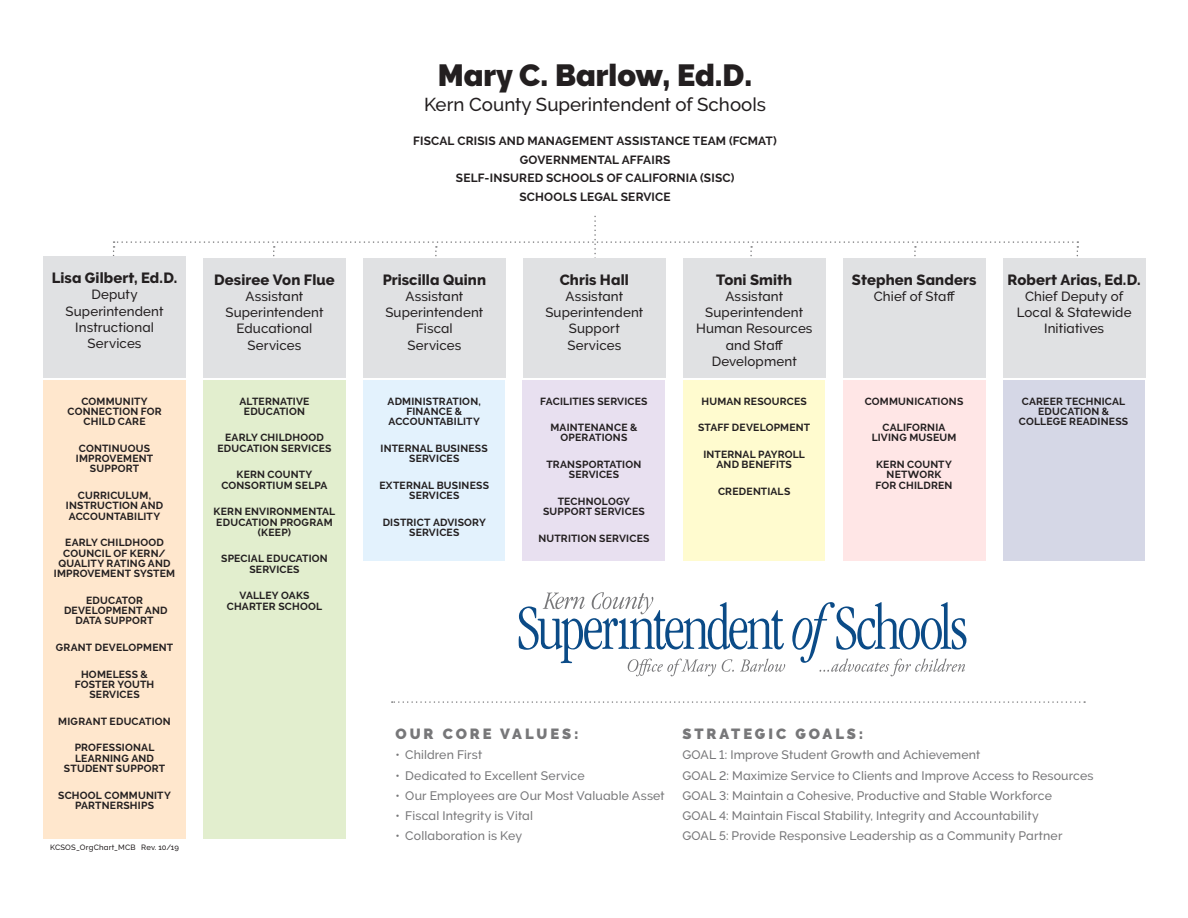
<style>
.page{position:relative;width:1188px;height:918px;background:#fff}
.page>*{position:absolute;margin:0;border:0;box-sizing:border-box;transform-origin:0 0}
.t1{font:900 30.6px "Raleway";color:#231f20}
.t2{font:500 18.6px "Raleway";color:#231f20}
.t3{font:800 14.7px "Raleway";letter-spacing:.005em;color:#231f20}
.t4{font:900 14.7px "Raleway";letter-spacing:.2em;color:#777779}
.t5{font:500 13.35px/16.2px "Raleway";letter-spacing:.01em;color:#231f20;text-align:center}
.t6{font:500 12.3px/20.2px "Raleway";letter-spacing:.01em;color:#777779}
.t7{font:700 11.85px/18.6px "Raleway";letter-spacing:.015em;color:#231f20;text-align:center}
.t8{font:700 10.35px/10.4px "Raleway";letter-spacing:.02em;color:#231f20;text-align:center}
.t9{font:500 7.65px "Raleway";letter-spacing:.02em;color:#231f20}
</style>
<div class="page">
<svg style="left:519px;top:592px;width:266px;height:84px"></svg>
<svg style="left:792px;top:602px;width:174px;height:74px"></svg>
<svg style="left:392px;top:701px;width:693px;height:2px"></svg>
<svg style="left:113px;top:215px;width:965px;height:99px"></svg>
<div style="left:203px;top:380px;width:142px;height:458px;background:#e2eece"></div>
<div style="left:363px;top:380px;width:142px;height:180px;background:#e3f2fd"></div>
<div style="left:523px;top:380px;width:142px;height:180px;background:#e8e0f0"></div>
<div style="left:683px;top:380px;width:142px;height:180px;background:#fffbcf"></div>
<div style="left:843px;top:380px;width:142px;height:180px;background:#ffe6e6"></div>
<div style="left:1003px;top:380px;width:141px;height:180px;background:#d5d7e6"></div>
<div style="left:44px;top:256px;width:142px;height:120px;background:#e0e1e3"></div>
<div style="left:203px;top:258px;width:142px;height:119px;background:#e0e1e3"></div>
<div style="left:363px;top:258px;width:142px;height:119px;background:#e0e1e3"></div>
<div style="left:523px;top:258px;width:142px;height:119px;background:#e0e1e3"></div>
<div style="left:683px;top:258px;width:142px;height:119px;background:#e0e1e3"></div>
<div style="left:843px;top:258px;width:142px;height:119px;background:#e0e1e3"></div>
<div style="left:1003px;top:258px;width:142px;height:119px;background:#e0e1e3"></div>
<div style="left:44px;top:380px;width:142px;height:458px;background:#ffe7cd"></div>
<h3 class="t3" style="left:52px;top:270px;width:127px">Lisa Gilbert, Ed.D.</h3>
<p class="t5" style="left:66px;top:287px;width:100px">Deputy<br>Superintendent<br>Instructional<br>Services</p>
<h3 class="t3" style="left:73px;top:271px;width:84px">Lisa Gilbert</h3>
<p class="t5" style="left:67px;top:321px;width:96px">of Instructional</p>
<h3 class="t3" style="left:214px;top:271px;width:122px">Desiree Von Flue</h3>
<p class="t5" style="left:225px;top:288px;width:100px">Assistant<br>Superintendent<br>Educational<br>Services</p>
<p class="t8" style="left:67px;top:396px;width:96px">COMMUNITY<br>CONNECTION FOR<br>CHILD CARE</p>
<p class="t8" style="left:76px;top:443px;width:79px">CONTINUOUS<br>IMPROVEMENT<br>SUPPORT</p>
<p class="t8" style="left:66px;top:490px;width:99px">CURRICULUM,<br>INSTRUCTION AND<br>ACCOUNTABILITY</p>
<p class="t8" style="left:54px;top:537px;width:123px">EARLY CHILDHOOD<br>COUNCIL OF KERN/<br>QUALITY RATING AND<br>IMPROVEMENT SYSTEM</p>
<p class="t8" style="left:64px;top:595px;width:105px">EDUCATOR<br>DEVELOPMENT AND<br>DATA SUPPORT</p>
<p class="t8" style="left:56px;top:642px;width:119px">GRANT DEVELOPMENT</p>
<p class="t8" style="left:75px;top:669px;width:81px">HOMELESS &amp;<br>FOSTER YOUTH<br>SERVICES</p>
<p class="t8" style="left:58px;top:716px;width:114px">MIGRANT EDUCATION</p>
<p class="t8" style="left:64px;top:743px;width:103px">PROFESSIONAL<br>LEARNING AND<br>STUDENT SUPPORT</p>
<p class="t8" style="left:58px;top:790px;width:114px">SCHOOL COMMUNITY<br>PARTNERSHIPS</p>
<p class="t8" style="left:240px;top:396px;width:71px">ALTERNATIVE<br>EDUCATION</p>
<p class="t8" style="left:217px;top:433px;width:116px">EARLY CHILDHOOD<br>EDUCATION SERVICES</p>
<p class="t8" style="left:221px;top:470px;width:108px">KERN COUNTY<br>CONSORTIUM SELPA</p>
<p class="t8" style="left:214px;top:506px;width:123px">KERN ENVIRONMENTAL<br>EDUCATION PROGRAM (KEEP)</p>
<p class="t8" style="left:221px;top:554px;width:108px">SPECIAL EDUCATION<br>SERVICES</p>
<p class="t8" style="left:227px;top:591px;width:97px">VALLEY OAKS<br>CHARTER SCHOOL</p>
<p class="t9" style="left:50px;top:842px;width:130px">KCSOS_OrgChart_MCB Rev. 10/19</p>
<h1 class="t1" style="left:438px;top:57px;width:316px">Mary C. Barlow, Ed.D.</h1>
<h2 class="t2" style="left:424px;top:94px;width:343px">Kern County Superintendent of Schools</h2>
<p class="t7" style="left:413px;top:132px;width:365px">FISCAL CRISIS AND MANAGEMENT ASSISTANCE TEAM (FCMAT)<br>GOVERNMENTAL AFFAIRS<br>SELF-INSURED SCHOOLS OF CALIFORNIA (SISC)<br>SCHOOLS LEGAL SERVICE</p>
<h3 class="t3" style="left:383px;top:271px;width:105px">Priscilla Quinn</h3>
<p class="t5" style="left:385px;top:288px;width:100px">Assistant<br>Superintendent<br>Fiscal<br>Services</p>
<p class="t8" style="left:388px;top:396px;width:95px">ADMINISTRATION,<br>FINANCE &amp;<br>ACCOUNTABILITY</p>
<p class="t8" style="left:381px;top:443px;width:109px">INTERNAL BUSINESS<br>SERVICES</p>
<p class="t8" style="left:379px;top:480px;width:111px">EXTERNAL BUSINESS<br>SERVICES</p>
<p class="t8" style="left:383px;top:517px;width:105px">DISTRICT ADVISORY<br>SERVICES</p>
<h3 class="t3" style="left:560px;top:271px;width:71px">Chris Hall</h3>
<p class="t5" style="left:545px;top:288px;width:100px">Assistant<br>Superintendent<br>Support<br>Services</p>
<p class="t8" style="left:540px;top:396px;width:109px">FACILITIES SERVICES</p>
<p class="t8" style="left:551px;top:422px;width:88px">MAINTENANCE &amp;<br>OPERATIONS</p>
<p class="t8" style="left:546px;top:459px;width:96px">TRANSPORTATION<br>SERVICES</p>
<p class="t8" style="left:543px;top:496px;width:103px">TECHNOLOGY<br>SUPPORT SERVICES</p>
<p class="t8" style="left:538px;top:533px;width:113px">NUTRITION SERVICES</p>
<h3 class="t3" style="left:716px;top:271px;width:77px">Toni Smith</h3>
<p class="t5" style="left:696px;top:288px;width:118px">Assistant<br>Superintendent<br>Human Resources and Staff<br>Development</p>
<p class="t8" style="left:701px;top:396px;width:107px">HUMAN RESOURCES</p>
<p class="t8" style="left:698px;top:422px;width:114px">STAFF DEVELOPMENT</p>
<p class="t8" style="left:703px;top:449px;width:103px">INTERNAL PAYROLL<br>AND BENEFITS</p>
<p class="t8" style="left:718px;top:486px;width:74px">CREDENTIALS</p>
<h3 class="t3" style="left:852px;top:271px;width:126px">Stephen Sanders</h3>
<p class="t5" style="left:874px;top:288px;width:83px">Chief of Staff</p>
<p class="t8" style="left:865px;top:396px;width:100px">COMMUNICATIONS</p>
<p class="t8" style="left:872px;top:422px;width:86px">CALIFORNIA<br>LIVING MUSEUM</p>
<p class="t8" style="left:876px;top:459px;width:78px">KERN COUNTY<br>NETWORK<br>FOR CHILDREN</p>
<h3 class="t3" style="left:1008px;top:271px;width:135px">Robert Arias, Ed.D.</h3>
<p class="t5" style="left:1017px;top:288px;width:116px">Chief Deputy of<br>Local &amp; Statewide<br>Initiatives</p>
<p class="t8" style="left:1019px;top:396px;width:111px">CAREER TECHNICAL<br>EDUCATION &amp;<br>COLLEGE READINESS</p>
<h3 class="t4" style="left:395px;top:726px;width:185px">OUR CORE VALUES:</h3>
<p class="t6" style="left:395px;top:745px;width:88px">• Children First</p>
<p class="t6" style="left:395px;top:765px;width:191px">• Dedicated to Excellent Service</p>
<p class="t6" style="left:395px;top:786px;width:271px">• Our Employees are Our Most Valuable Asset</p>
<p class="t6" style="left:395px;top:806px;width:139px">• Fiscal Integrity is Vital</p>
<p class="t6" style="left:395px;top:826px;width:128px">• Collaboration is Key</p>
<h3 class="t4" style="left:682px;top:726px;width:183px">STRATEGIC GOALS:</h3>
<p class="t6" style="left:682px;top:745px;width:413px">GOAL 1: Improve Student Growth and Achievement<br>GOAL 2: Maximize Service to Clients and Improve Access to Resources GOAL 3: Maintain a Cohesive, Productive and Stable Workforce<br>GOAL 4: Maintain Fiscal Stability, Integrity and Accountability<br>GOAL 5: Provide Responsive Leadership as a Community Partner</p>
</div>
